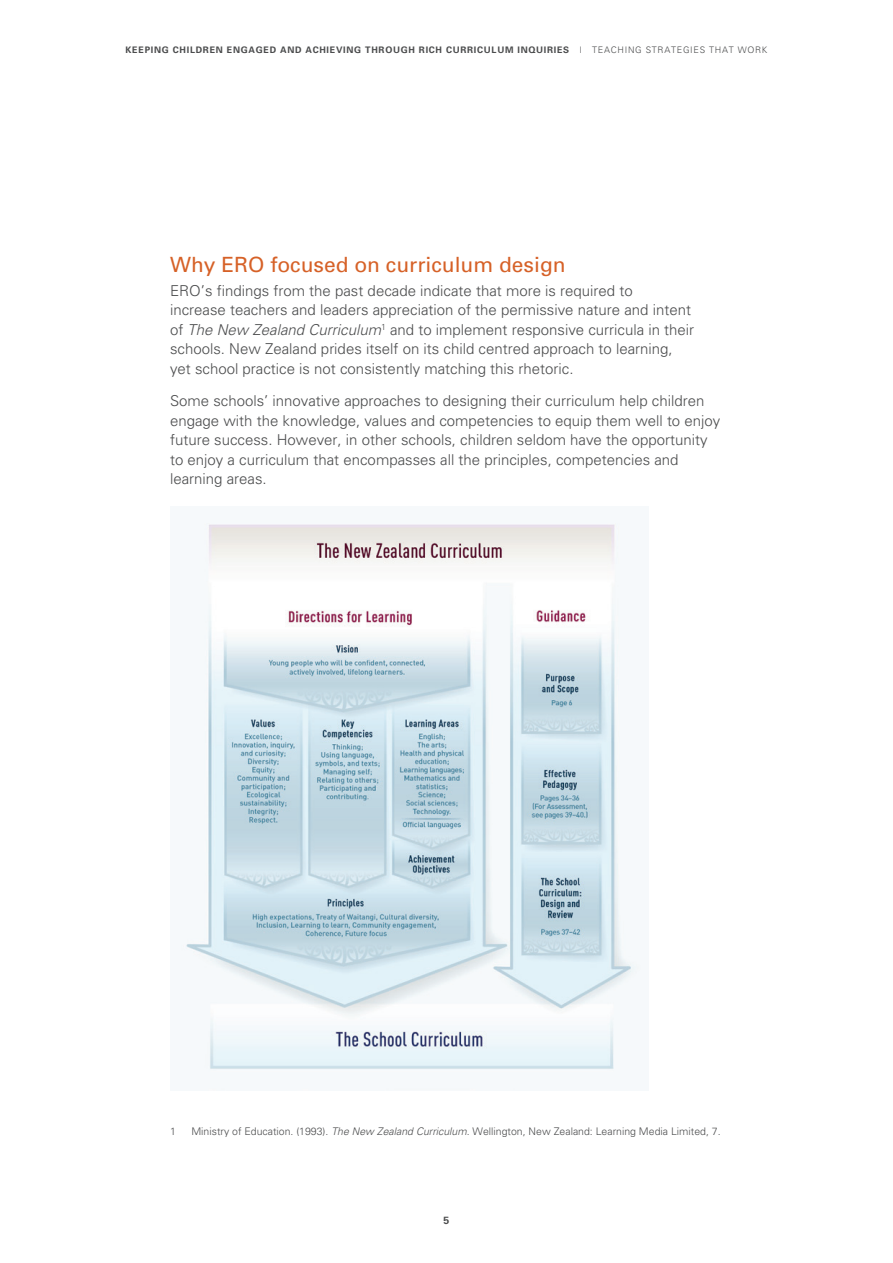
<style>
.page{position:relative;width:893px;height:1263px;background:#fff}
.page>*{position:absolute;margin:0;border:0;box-sizing:border-box;transform-origin:0 0}
.Head_2{font:21px "Univers Maori";color:#d66127}
.Body{font:300 15px/19.5px "Univers Maori";color:#4b4c4d}
.Footnote{font:300 10.5px "Univers Maori";color:#4b4c4d}
.t1{font:700 10.5px "Univers Maori";color:#4b4c4d}
.t2{font:700 9px "Univers Maori";letter-spacing:.08em;color:#4b4c4d}
.s1{font-weight:300}
.s2{font-style:italic}
</style>
<div class="page">
<img style="left:181px;top:523px;width:458px;height:547px">
<p class="t2" style="left:126px;top:44px;width:643px">KEEPING CHILDREN ENGAGED AND ACHIEVING THROUGH RICH CURRICULUM INQUIRIES <span class="s1">| TEACHING STRATEGIES THAT WORK</span></p>
<p class="Head_2" style="left:170px;top:252px;width:397px">Why ERO focused on curriculum design</p>
<p class="Body" style="left:170px;top:280px;width:526px">ERO’s findings from the past decade indicate that more is required to<br>increase teachers and leaders appreciation of the permissive nature and intent of <span class="s2">The New Zealand Curriculum</span><sup>1</sup> and to implement responsive curricula in their schools. New Zealand prides itself on its child centred approach to learning, yet school practice is not consistently matching this rhetoric.</p>
<p class="Body" style="left:170px;top:391px;width:552px">Some schools’ innovative approaches to designing their curriculum help children engage with the knowledge, values and competencies to equip them well to enjoy future success. However, in other schools, children seldom have the opportunity to enjoy a curriculum that encompasses all the principles, competencies and learning areas.</p>
<p class="Footnote" style="left:170px;top:1125px;width:7px">1</p>
<p class="Footnote" style="left:191px;top:1125px;width:531px">Ministry of Education. (1993). <span class="s2">The New Zealand Curriculum</span>. Wellington, New Zealand: Learning Media Limited, 7.</p>
<p class="t1" style="left:444px;top:1214px;width:7px">5</p>
</div>
